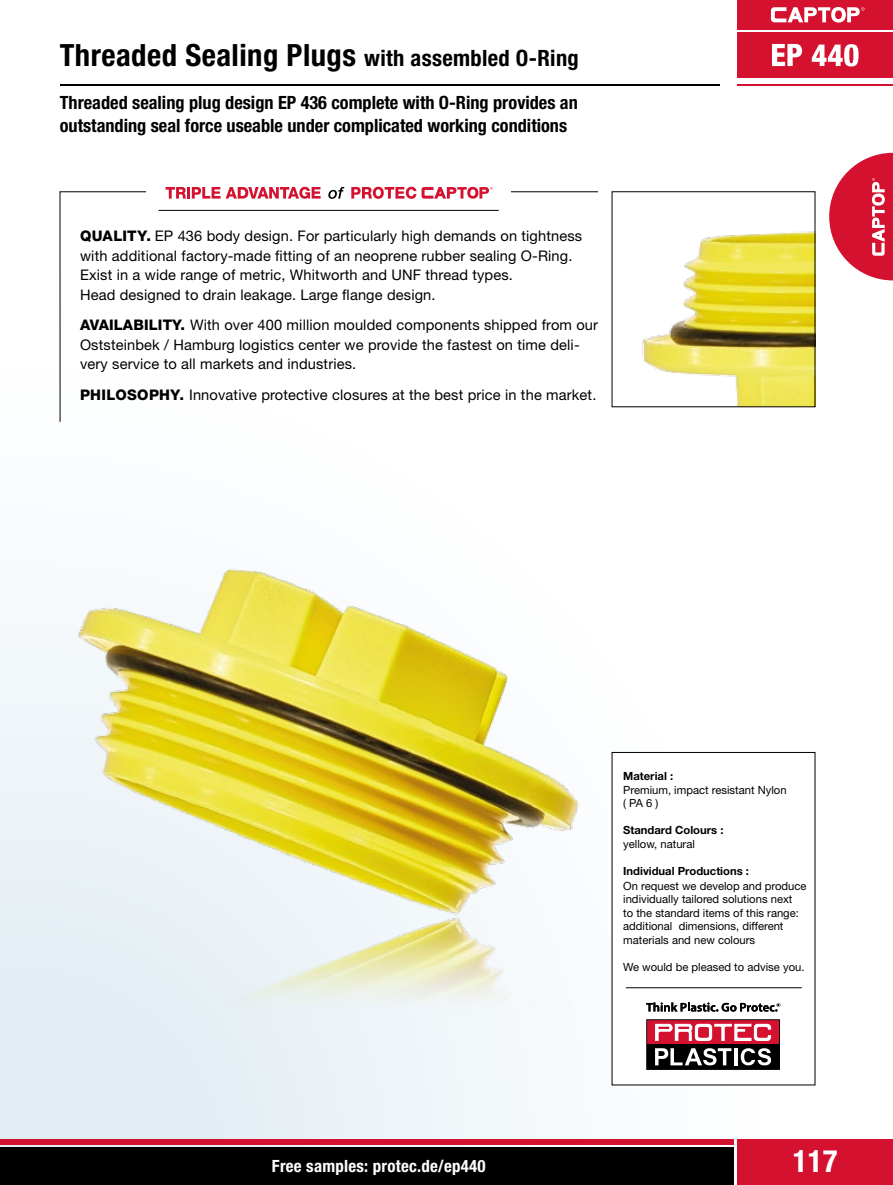
<style>
.page{position:relative;width:893px;height:1185px;background:#fff}
.page>*{position:absolute;margin:0;border:0;box-sizing:border-box;transform-origin:0 0}
.t1{font:700 condensed 30.9px "Helvetica Neue LT Std";color:#fff}
.t2{font:700 condensed 30.6px "Helvetica Neue LT Std";letter-spacing:.015em;color:#000}
.t3{font:700 condensed 18.3px/22.5px "Helvetica Neue LT Std";color:#000}
.t4{font:700 condensed 16.8px "Helvetica Neue LT Std";letter-spacing:.015em;color:#fff}
.t5{font:14.7px/19.4px "Helvetica Neue LT Std";letter-spacing:.01em;color:#000}
.t6{font:11.25px/13.5px "Helvetica Neue LT Std";color:#000}
.t7{font:700 11.25px "Helvetica Neue LT Std";color:#000}
.s1{font-size:22.5px}
.s2{font-weight:800}
</style>
<div class="page">
<img style="left:0;top:626px;width:416px;height:520px">
<img style="left:416px;top:751px;width:400px;height:395px">
<hr style="left:737px;top:84px;width:156px;height:2px;background:#d51130">
<div style="left:737px;top:32px;width:156px;height:46px;background:#d51130"></div>
<div style="left:737px;top:0;width:156px;height:30px;background:#d51130"></div>
<div style="left:0;top:1138px;width:734px;height:5px;background:#d51130"></div>
<div style="left:737px;top:1138px;width:156px;height:46px;background:#d51130"></div>
<div style="left:0;top:1146px;width:734px;height:38px;background:#000"></div>
<svg style="left:829px;top:153px;width:64px;height:127px"></svg>
<svg style="left:771px;top:7px;width:94px;height:16px"></svg>
<hr style="left:60px;top:84px;width:659px;height:2px;background:#000">
<svg style="left:772px;top:44px;width:86px;height:22px"></svg>
<img style="left:642px;top:231px;width:171px;height:174px">
<img style="left:16px;top:569px;width:635px;height:346px">
<img style="left:16px;top:915px;width:635px;height:172px">
<svg style="left:60px;top:191px;width:538px;height:231px"></svg>
<div style="left:146px;top:175px;width:365px;height:35px;background:#fff"></div>
<hr style="left:159px;top:210px;width:340px;height:1px;background:#000">
<svg style="left:351px;top:187px;width:65px;height:12px"></svg>
<svg style="left:422px;top:187px;width:71px;height:12px"></svg>
<svg style="left:166px;top:187px;width:155px;height:12px"></svg>
<svg style="left:328px;top:187px;width:16px;height:12px"></svg>
<div style="left:612px;top:752px;width:203px;height:332px;background:#fff"></div>
<hr style="left:626px;top:987px;width:176px;height:1px;background:#000">
<svg style="left:646px;top:1019px;width:134px;height:50px"></svg>
<svg style="left:646px;top:1002px;width:134px;height:9px"></svg>
<h2 class="t2" style="left:60px;top:37px;width:520px">Threaded Sealing Plugs <span class="s1">with assembled O-Ring</span></h2>
<p class="t3" style="left:60px;top:91px;width:520px">Threaded sealing plug design EP 436 complete with O-Ring provides an outstanding seal force useable under complicated working conditions</p>
<p class="t5" style="left:80px;top:226px;width:504px"><span class="s2">QUALITY.</span> EP 436 body design. For particularly high demands on tightness with additional factory-made fitting of an neoprene rubber sealing O-Ring.<br>Exist in a wide range of metric, Whitworth and UNF thread types.<br>Head designed to drain leakage. Large flange design.</p>
<p class="t5" style="left:80px;top:315px;width:520px"><span class="s2">AVAILABILITY.</span> With over 400 million moulded components shipped from our<br>Oststeinbek / Hamburg logistics center we provide the fastest on time deli&shy;very service to all markets and industries.</p>
<p class="t5" style="left:80px;top:384px;width:518px"><span class="s2">PHILOSOPHY.</span> Innovative protective closures at the best price in the market.</p>
<p class="t4" style="left:272px;top:1155px;width:215px">Free samples: protec.de/ep440</p>
<p class="t7" style="left:623px;top:769px;width:51px">Material :</p>
<p class="t6" style="left:623px;top:782px;width:165px">Premium, impact resistant Nylon ( PA 6 )</p>
<p class="t7" style="left:623px;top:823px;width:102px">Standard Colours :</p>
<p class="t6" style="left:623px;top:836px;width:73px">yellow, natural</p>
<p class="t7" style="left:623px;top:863px;width:127px">Individual Productions :</p>
<p class="t6" style="left:623px;top:878px;width:185px">On request we develop and produce individually tailored solutions next<br>to the standard items of this range: additional dimensions, different materials and new colours</p>
<p class="t6" style="left:623px;top:959px;width:183px">We would be pleased to advise you.</p>
<h1 class="t1" style="left:793px;top:1142px;width:46px">117</h1>
</div>
